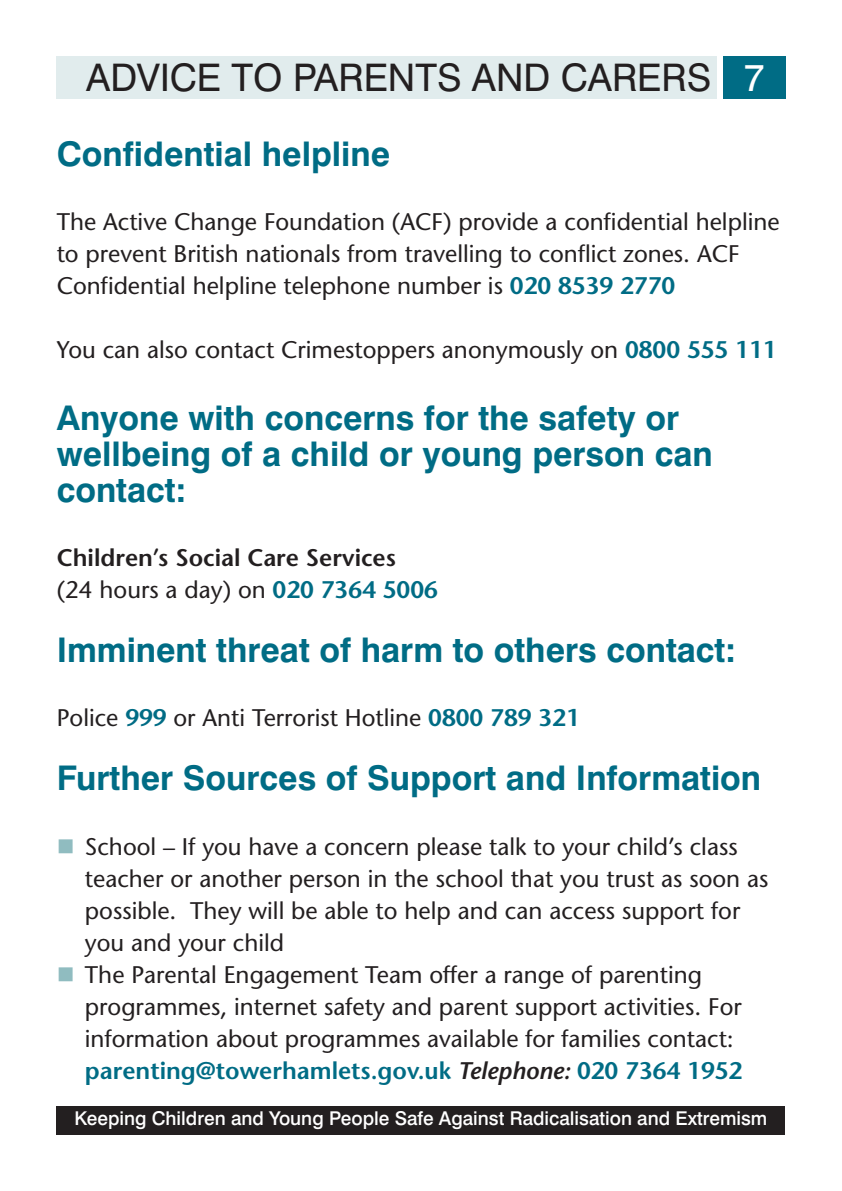
<style>
.page{position:relative;width:842px;height:1191px;background:#fff}
.page>*{position:absolute;margin:0;border:0;box-sizing:border-box;transform-origin:0 0}
.t1{font:38px "Swiss 721 BT";color:#231f20}
.t2{font:38px "Swiss 721 BT";color:#fff}
.t3{font:700 34px/36px "Swiss 721 BT";color:#006c85}
.t4{font:24px/32px "Stone Sans";color:#231f20}
.t5{font:600 24px/32px "Stone Sans";color:#231f20}
.t6{font:500 19px "Swiss 721 BT";color:#fff}
.s1{font-weight:600;color:#006c85}
.s2{font-weight:400}
.s3{color:#006c85}
.s4{font-weight:600;font-style:italic}
</style>
<div class="page">
<div style="left:57px;top:57px;width:660px;height:42px;background:#e1eced"></div>
<div style="left:57px;top:1106px;width:728px;height:28px;background:#231f20"></div>
<div style="left:723px;top:57px;width:62px;height:42px;background:#006c85"></div>
<h1 class="t1" style="left:86px;top:64px;width:627px">ADVICE TO PARENTS AND CARERS</h1>
<h1 class="t2" style="left:744px;top:64px;width:22px">7</h1>
<h2 class="t3" style="left:57px;top:140px;width:335px">Confidential helpline</h2>
<p class="t4" style="left:57px;top:208px;width:724px">The Active Change Foundation (ACF) provide a confidential helpline to prevent British nationals from travelling to conflict zones. ACF<br>Confidential helpline telephone number is <span class="s1">020 8539 2770</span></p>
<p class="t4" style="left:57px;top:336px;width:721px">You can also contact Crimestoppers anonymously on <span class="s1">0800 555 111</span></p>
<h2 class="t3" style="left:57px;top:404px;width:658px">Anyone with concerns for the safety or wellbeing of a child or young person can contact:</h2>
<p class="t5" style="left:57px;top:544px;width:383px">Children’s Social Care Services<br><span class="s2">(24 hours a day) on</span> <span class="s3">020 7364 5006</span></p>
<h2 class="t3" style="left:57px;top:636px;width:681px">Imminent threat of harm to others contact:</h2>
<p class="t4" style="left:57px;top:704px;width:525px">Police <span class="s1">999</span> or Anti Terrorist Hotline <span class="s1">0800 789 321</span></p>
<h2 class="t3" style="left:57px;top:764px;width:706px">Further Sources of Support and Information</h2>
<p class="t4" style="left:85px;top:832px;width:685px">School – If you have a concern please talk to your child’s class teacher or another person in the school that you trust as soon as possible. They will be able to help and can access support for you and your child<br>The Parental Engagement Team offer a range of parenting programmes, internet safety and parent support activities. For information about programmes available for families contact: <span class="s1">parenting@towerhamlets.gov.uk</span> <span class="s4">Telephone:</span> <span class="s1">020 7364 1952</span></p>
<p class="t6" style="left:75px;top:1111px;width:694px">Keeping Children and Young People Safe Against Radicalisation and Extremism</p>
</div>
